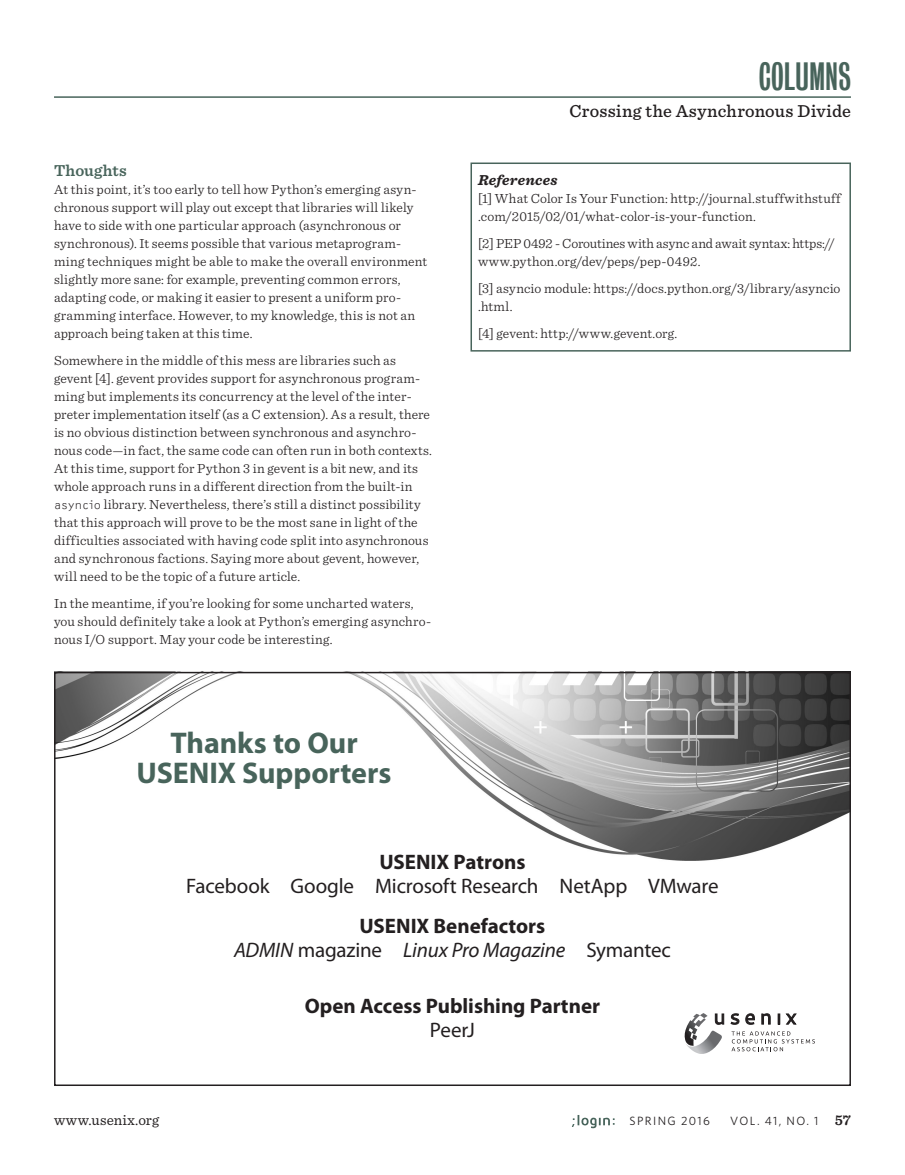
<style>
.page{position:relative;width:905px;height:1175px;background:#fff}
.page>*{position:absolute;margin:0;border:0;box-sizing:border-box;transform-origin:0 0}
.header_section{font:36px "Bureau Grotesque One Three";color:#48645b}
.t1{font:700 30px/30px "Myriad Pro";letter-spacing:-.005em;color:#48645b;text-align:center}
.t2{font:italic 21px/24px "Myriad Pro";letter-spacing:-.01em;color:#231f20;text-align:center}
.t3{font:21px "Myriad Pro";letter-spacing:-.01em;color:#231f20}
.t4{font:700 21px "Myriad Pro";letter-spacing:-.005em;color:#231f20}
.header_article_title{font:500 18px "Sentinel";letter-spacing:.015em;color:#231f20}
.head1{font:600 16.5px "Sentinel";letter-spacing:.01em;color:#48645b}
.t5{font:15px "Sentinel";letter-spacing:.015em;color:#231f20}
.head2{font:italic 700 15px "Sentinel";letter-spacing:.02em;color:#231f20}
.body{font:300 13.8px/18px "Sentinel";letter-spacing:.01em;color:#231f20}
.t6{font:12px "Whitney";letter-spacing:.115em;color:#231f20}
.s1{font-family:"OCRF Offc";font-size:12px}
.s2{font-weight:700;font-style:normal}
.s3{font-style:normal}
.s4{font-family:"Sentinel";font-weight:600;font-size:15px}
</style>
<div class="page">
<svg style="left:572px;top:1115px;width:42px;height:13px"></svg>
<hr style="left:54px;top:96px;width:796px;height:2px;background:#48645b">
<div style="left:470px;top:162px;width:380px;height:189px;border:2px solid #48645b"></div>
<img style="left:57px;top:675px;width:790px;height:186px">
<svg style="left:730px;top:1013px;width:25px;height:12px"></svg>
<svg style="left:761px;top:1013px;width:10px;height:11px"></svg>
<svg style="left:777px;top:1013px;width:20px;height:11px"></svg>
<svg style="left:731px;top:1031px;width:83px;height:20px"></svg>
<svg style="left:684px;top:1013px;width:40px;height:41px"></svg>
<div style="left:54px;top:672px;width:796px;height:414px;border:2px solid #231f20"></div>
<p class="head1" style="left:54px;top:157px;width:74px">Thoughts</p>
<p class="body" style="left:54px;top:179px;width:374px">At this point, it’s too early to tell how Python’s emerging asyn&shy;chronous support will play out except that libraries will likely have to side with one particular approach (asynchronous or synchronous). It seems possible that various metaprogram&shy;ming techniques might be able to make the overall environment slightly more sane: for example, preventing common errors, adapting code, or making it easier to present a uniform pro&shy;gramming interface. However, to my knowledge, this is not an approach being taken at this time.</p>
<p class="body" style="left:54px;top:350px;width:379px">Somewhere in the middle of this mess are libraries such as gevent [4]. gevent provides support for asynchronous program&shy;ming but implements its concurrency at the level of the inter&shy;preter implementation itself (as a C extension). As a result, there is no obvious distinction between synchronous and asynchro&shy;nous code—in fact, the same code can often run in both contexts.<br>At this time, support for Python 3 in gevent is a bit new, and its whole approach runs in a different direction from the built-in <span class="s1">asyncio</span> library. Nevertheless, there’s still a distinct possibility that this approach will prove to be the most sane in light of the difficulties associated with having code split into asynchronous and synchronous factions. Saying more about gevent, however, will need to be the topic of a future article.</p>
<p class="body" style="left:54px;top:593px;width:378px">In the meantime, if you’re looking for some uncharted waters, you should definitely take a look at Python’s emerging asynchro&shy;nous I/O support. May your code be interesting.</p>
<h2 class="t1" style="left:137px;top:728px;width:256px">Thanks to Our<br>USENIX Supporters</h2>
<p class="header_section" style="left:758px;top:57px;width:94px">COLUMNS</p>
<p class="header_article_title" style="left:569px;top:98px;width:283px">Crossing the Asynchronous Divide</p>
<p class="head2" style="left:478px;top:168px;width:81px">References</p>
<p class="body" style="left:478px;top:188px;width:364px">[1] What Color Is Your Function: http://journal.stuffwithstuff .com/2015/02/01/what-color-is-your-function.</p>
<p class="body" style="left:478px;top:233px;width:358px">[2] PEP 0492 - Coroutines with async and await syntax: https:// www.python.org/dev/peps/pep-0492.</p>
<p class="body" style="left:478px;top:278px;width:364px">[3] asyncio module: https://docs.python.org/3/library/asyncio .html.</p>
<p class="body" style="left:478px;top:323px;width:201px">[4] gevent: http://www.gevent.org.</p>
<h3 class="t4" style="left:379px;top:849px;width:148px">USENIX Patrons</h3>
<h3 class="t3" style="left:186px;top:874px;width:534px">Facebook Google Microsoft Research NetApp VMware</h3>
<h3 class="t2" style="left:234px;top:914px;width:438px"><span class="s2">USENIX Benefactors<br></span>ADMIN <span class="s3">magazine</span> Linux Pro Magazine <span class="s3">Symantec</span></h3>
<h3 class="t4" style="left:305px;top:994px;width:297px">Open Access Publishing Partner</h3>
<h3 class="t3" style="left:430px;top:1018px;width:47px">PeerJ</h3>
<p class="t5" style="left:54px;top:1108px;width:107px">www.usenix.org</p>
<p class="t6" style="left:629px;top:1113px;width:82px">SPRING 2016</p>
<p class="t6" style="left:730px;top:1113px;width:122px">VOL. 41, NO. 1 <span class="s4">57</span></p>
</div>
